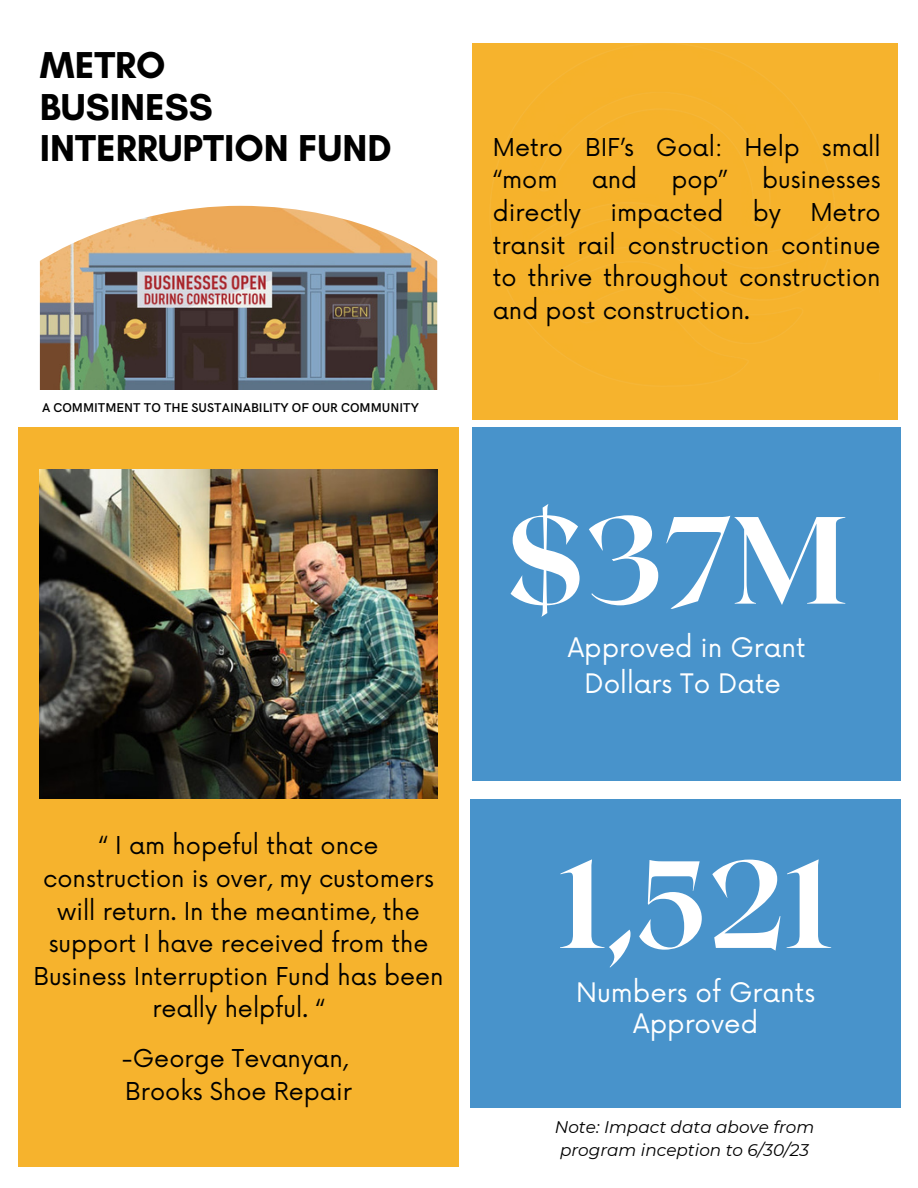
<style>
.page{position:relative;width:918px;height:1188px;background:#fff}
.page>*{position:absolute;margin:0;border:0;box-sizing:border-box;transform-origin:0 0}
.t1{font:800 123.75px "Roxborough CF";color:#fff}
.t2{font:700 38.25px/41.5px "Glacial Indifference";color:#000}
.t3{font:26.25px/35.2px "Now";color:#fff;text-align:center}
.t4{font:24px/32.7px "Now";color:#000}
.t5{font:italic 16.8px/23px "Montserrat";color:#000;text-align:center}
.t6{font:600 12.75px "HK Grotesk";color:#000}
</style>
<div class="page">
<div style="left:473px;top:43px;width:425px;height:376px;background:#f6b32d"></div>
<div style="left:473px;top:428px;width:428px;height:353px;background:#4893cb"></div>
<div style="left:18px;top:428px;width:441px;height:739px;background:#f6b32d"></div>
<img style="left:40px;top:206px;width:397px;height:184px">
<img style="left:40px;top:469px;width:397px;height:330px">
<div style="left:470px;top:799px;width:431px;height:309px;background:#4893cb"></div>
<h4 class="t2" style="left:40px;top:44px;width:353px">METRO<br>BUSINESS<br>INTERRUPTION FUND</h4>
<h1 class="t6" style="left:42px;top:401px;width:378px">A COMMITMENT TO THE SUSTAINABILITY OF OUR COMMUNITY</h1>
<h3 class="t4" style="left:493px;top:132px;width:389px">Metro BIF’s Goal: Help small “mom</h3>
<h3 class="t4" style="left:493px;top:165px;width:389px;text-align:justify;text-indent:269px">businesses directly impacted by Metro transit rail construction continue to thrive throughout construction and post construction.</h3>
<h3 class="t4" style="left:592px;top:165px;width:47px">and</h3>
<h3 class="t4" style="left:671px;top:165px;width:58px">pop”</h3>
<h4 class="t1" style="left:506px;top:480px;width:343px">$37M</h4>
<p class="t3" style="left:568px;top:632px;width:240px">Approved in Grant<br>Dollars To Date</p>
<h4 class="t4" style="left:33px;top:831px;width:412px;text-align:center">“ I am hopeful that once construction is over, my customers will return. In the meantime, the support I have received from the<br>Business Interruption Fund has been really helpful. “</h4>
<p class="t4" style="left:122px;top:1043px;width:231px">-George Tevanyan,<br>Brooks Shoe Repair</p>
<h4 class="t1" style="left:560px;top:824px;width:273px">1,521</h4>
<h2 class="t3" style="left:576px;top:978px;width:241px;line-height:31.5px">Numbers of Grants<br>Approved</h2>
<h4 class="t5" style="left:555px;top:1116px;width:261px">Note: Impact data above from program inception to 6/30/23</h4>
</div>
